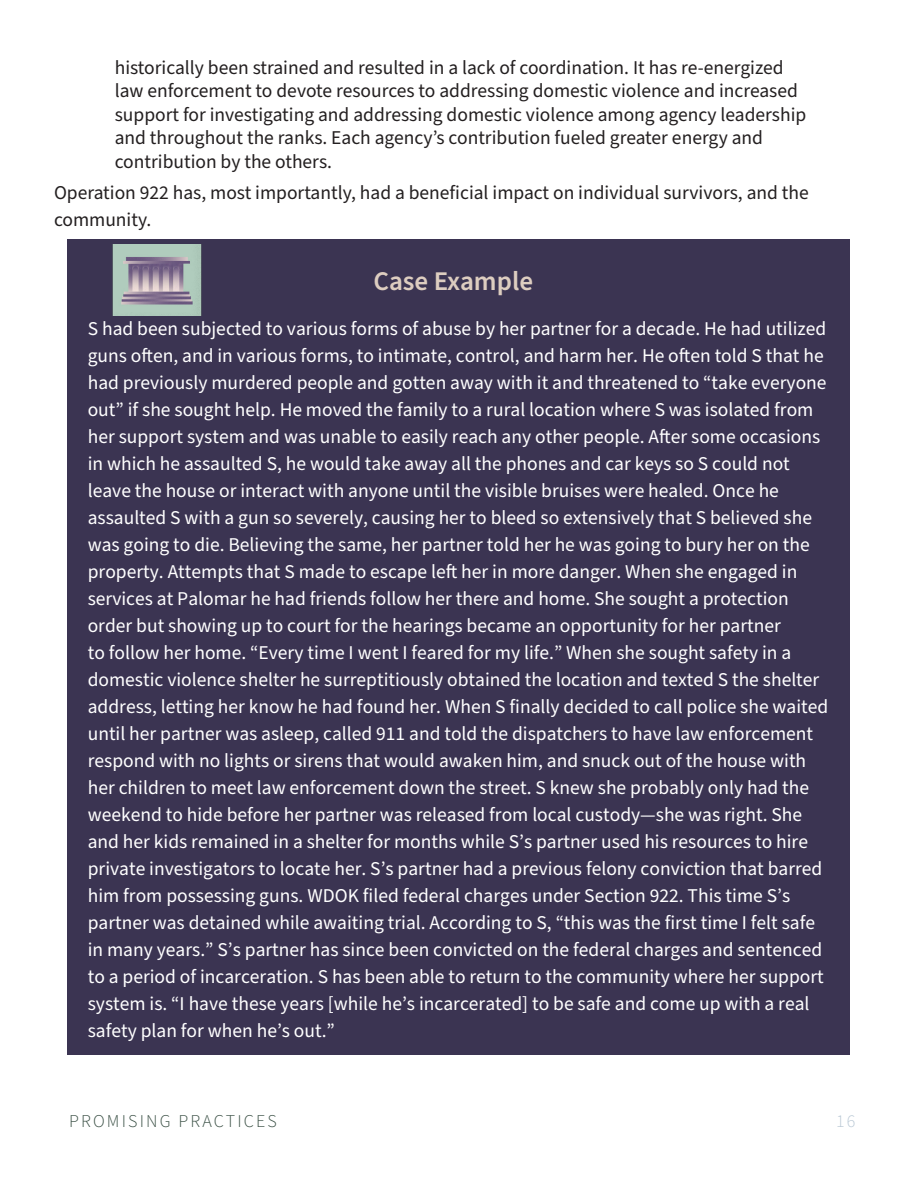
<style>
.page{position:relative;width:918px;height:1188px;background:#fff}
.page>*{position:absolute;margin:0;border:0;box-sizing:border-box;transform-origin:0 0}
.t1{font:600 27px "Source Sans Pro";color:#ddcdc0}
.t2{font:19.5px/27px "Source Sans Pro";color:#fff}
.t3{font:19.5px/23.4px "Source Sans Pro";color:#231f20}
.t4{font:300 18px "Source Sans Pro";letter-spacing:.12em;color:#364c41}
.t5{font:300 18px "Source Sans Pro";color:#b8c7d4}
</style>
<div class="page">
<div style="left:68px;top:239px;width:782px;height:815px;background:#3b3452"></div>
<img style="left:112px;top:244px;width:90px;height:72px">
<p class="t3" style="left:115px;top:56px;width:693px">historically been strained and resulted in a lack of coordination. It has re-energized law enforcement to devote resources to addressing domestic violence and increased support for investigating and addressing domestic violence among agency leadership and throughout the ranks. Each agency’s contribution fueled greater energy and contribution by the others.</p>
<p class="t3" style="left:54px;top:180px;width:756px;line-height:27px">Operation 922 has, most importantly, had a beneficial impact on individual survivors, and the community.</p>
<p class="t1" style="left:373px;top:263px;width:161px">Case Example</p>
<p class="t2" style="left:88px;top:316px;width:742px">S had been subjected to various forms of abuse by her partner for a decade. He had utilized guns often, and in various forms, to intimate, control, and harm her. He often told S that he had previously murdered people and gotten away with it and threatened to “take everyone out” if she sought help. He moved the family to a rural location where S was isolated from her support system and was unable to easily reach any other people. After some occasions in which he assaulted S, he would take away all the phones and car keys so S could not leave the house or interact with anyone until the visible bruises were healed. Once he assaulted S with a gun so severely, causing her to bleed so extensively that S believed she was going to die. Believing the same, her partner told her he was going to bury her on the property. Attempts that S made to escape left her in more danger. When she engaged in services at Palomar he had friends follow her there and home. She sought a protection order but showing up to court for the hearings became an opportunity for her partner<br>to follow her home. “Every time I went I feared for my life.” When she sought safety in a domestic violence shelter he surreptitiously obtained the location and texted S the shelter address, letting her know he had found her. When S finally decided to call police she waited until her partner was asleep, called 911 and told the dispatchers to have law enforcement respond with no lights or sirens that would awaken him, and snuck out of the house with her children to meet law enforcement down the street. S knew she probably only had the weekend to hide before her partner was released from local custody—she was right. She and her kids remained in a shelter for months while S’s partner used his resources to hire private investigators to locate her. S’s partner had a previous felony conviction that barred him from possessing guns. WDOK filed federal charges under Section 922. This time S’s partner was detained while awaiting trial. According to S, “this was the first time I felt safe in many years.” S’s partner has since been convicted on the federal charges and sentenced to a period of incarceration. S has been able to return to the community where her support system is. “I have these years [while he’s incarcerated] to be safe and come up with a real safety plan for when he’s out.”</p>
<p class="t4" style="left:69px;top:1109px;width:209px">PROMISING PRACTICES</p>
<p class="t5" style="left:836px;top:1109px;width:21px">16</p>
</div>
